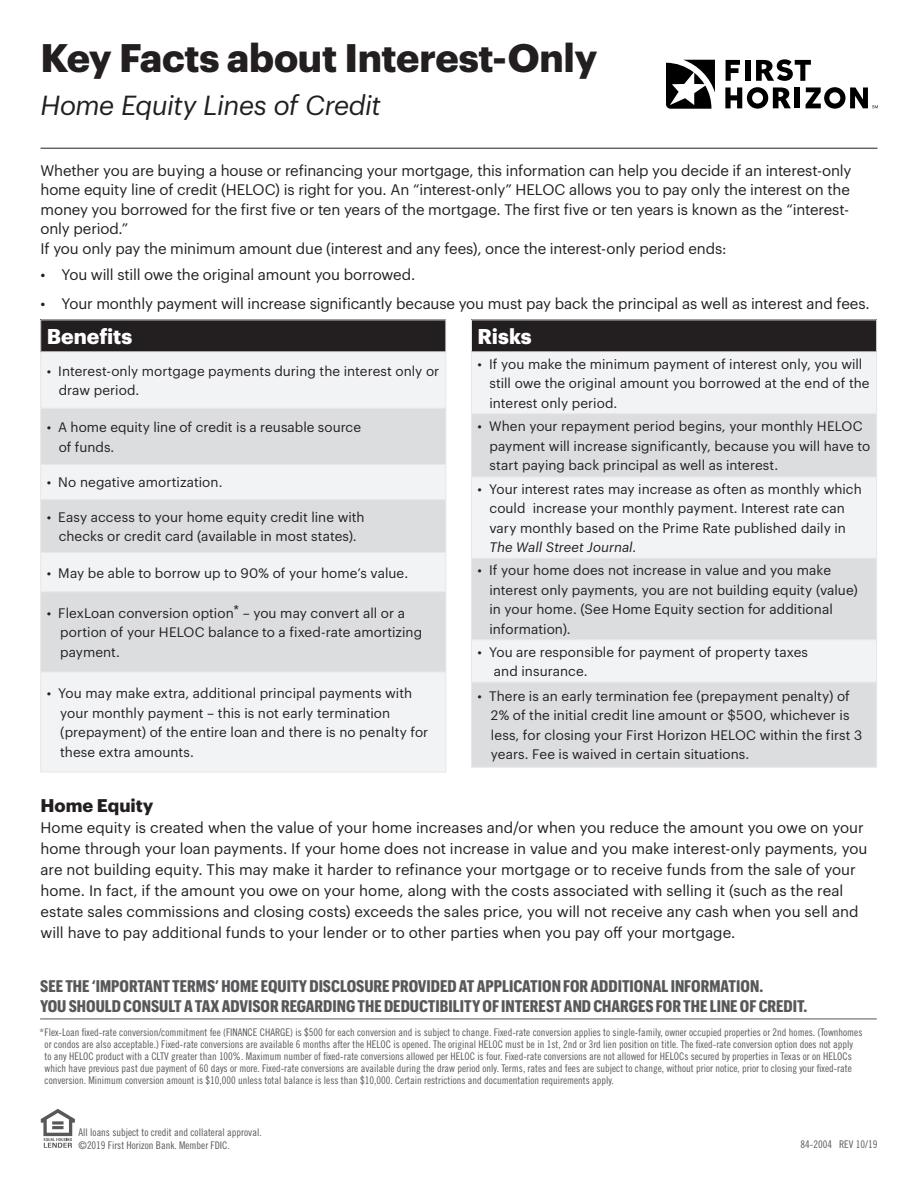
<style>
.page{position:relative;width:918px;height:1188px;background:#fff}
.page>*{position:absolute;margin:0;border:0;box-sizing:border-box;transform-origin:0 0}
.t1{font:700 39px "Graphik";letter-spacing:-.01em;color:#231f20}
.t2{font:italic 27px "Graphik";letter-spacing:-.015em;color:#231f20}
.t3{font:700 21px "Graphik";color:#fff}
.t4{font:700 18px "Graphik";color:#231f20}
.t5{font:700 16.5px "Graphik Cond";color:#57585a}
.t6{font:15px/21px "Graphik";letter-spacing:-.005em;color:#231f20}
.t7{font:13.5px/19.5px "Graphik";letter-spacing:.005em;color:#231f20}
.disclaimer{font:10.5px/12px "Trade Gothic Cond Eighteen";color:#57585a}
.s1{font-style:italic}
</style>
<div class="page">
<hr style="left:40px;top:148px;width:838px;height:1px;background:#231f20">
<div style="left:41px;top:320px;width:405px;height:32px;background:#231f20"></div>
<div style="left:41px;top:353px;width:405px;height:419px;background:#f2f3f4"></div>
<svg style="left:41px;top:409px;width:405px;height:263px;fill:#dcdddf"></svg>
<hr style="left:40px;top:320px;width:406px;height:1px;background:#e6e7e9">
<hr style="left:40px;top:320px;width:1px;height:32px;background:#e6e7e9">
<hr style="left:446px;top:320px;width:1px;height:32px;background:#e6e7e9">
<hr style="left:40px;top:352px;width:406px;height:1px;background:#e6e7e9">
<hr style="left:40px;top:352px;width:1px;height:56px;background:#e6e7e9">
<hr style="left:446px;top:352px;width:1px;height:56px;background:#e6e7e9">
<hr style="left:40px;top:408px;width:406px;height:1px;background:#e6e7e9">
<hr style="left:40px;top:408px;width:1px;height:56px;background:#e6e7e9">
<hr style="left:446px;top:408px;width:1px;height:56px;background:#e6e7e9">
<hr style="left:40px;top:464px;width:406px;height:1px;background:#e6e7e9">
<hr style="left:40px;top:465px;width:1px;height:34px;background:#e6e7e9">
<hr style="left:446px;top:465px;width:1px;height:34px;background:#e6e7e9">
<hr style="left:40px;top:499px;width:406px;height:1px;background:#e6e7e9">
<hr style="left:40px;top:500px;width:1px;height:52px;background:#e6e7e9">
<hr style="left:446px;top:500px;width:1px;height:52px;background:#e6e7e9">
<hr style="left:40px;top:552px;width:406px;height:1px;background:#e6e7e9">
<hr style="left:40px;top:553px;width:1px;height:39px;background:#e6e7e9">
<hr style="left:446px;top:553px;width:1px;height:39px;background:#e6e7e9">
<hr style="left:40px;top:592px;width:406px;height:1px;background:#e6e7e9">
<hr style="left:40px;top:592px;width:1px;height:80px;background:#e6e7e9">
<hr style="left:446px;top:592px;width:1px;height:80px;background:#e6e7e9">
<hr style="left:40px;top:672px;width:406px;height:1px;background:#e6e7e9">
<hr style="left:40px;top:672px;width:1px;height:100px;background:#e6e7e9">
<hr style="left:446px;top:672px;width:1px;height:100px;background:#e6e7e9">
<hr style="left:40px;top:772px;width:406px;height:1px;background:#e6e7e9">
<div style="left:471px;top:320px;width:406px;height:32px;background:#231f20"></div>
<div style="left:472px;top:353px;width:404px;height:61px;background:#f2f3f4"></div>
<svg style="left:472px;top:415px;width:404px;height:352px;fill:#dcdddf"></svg>
<hr style="left:471px;top:320px;width:406px;height:1px;background:#e6e7e9">
<hr style="left:471px;top:320px;width:1px;height:32px;background:#e6e7e9">
<hr style="left:876px;top:320px;width:1px;height:32px;background:#e6e7e9">
<hr style="left:471px;top:352px;width:406px;height:1px;background:#e6e7e9">
<hr style="left:471px;top:352px;width:1px;height:62px;background:#e6e7e9">
<hr style="left:876px;top:352px;width:1px;height:62px;background:#e6e7e9">
<hr style="left:471px;top:414px;width:406px;height:1px;background:#e6e7e9">
<hr style="left:471px;top:414px;width:1px;height:63px;background:#e6e7e9">
<hr style="left:876px;top:414px;width:1px;height:63px;background:#e6e7e9">
<hr style="left:471px;top:477px;width:406px;height:1px;background:#e6e7e9">
<hr style="left:471px;top:477px;width:1px;height:81px;background:#e6e7e9">
<hr style="left:876px;top:477px;width:1px;height:81px;background:#e6e7e9">
<hr style="left:471px;top:558px;width:406px;height:1px;background:#e6e7e9">
<hr style="left:471px;top:559px;width:1px;height:81px;background:#e6e7e9">
<hr style="left:876px;top:559px;width:1px;height:81px;background:#e6e7e9">
<hr style="left:471px;top:640px;width:406px;height:1px;background:#e6e7e9">
<hr style="left:471px;top:640px;width:1px;height:42px;background:#e6e7e9">
<hr style="left:876px;top:640px;width:1px;height:42px;background:#e6e7e9">
<hr style="left:471px;top:682px;width:406px;height:1px;background:#e6e7e9">
<hr style="left:471px;top:682px;width:1px;height:85px;background:#e6e7e9">
<hr style="left:876px;top:682px;width:1px;height:85px;background:#e6e7e9">
<hr style="left:471px;top:767px;width:406px;height:1px;background:#e6e7e9">
<hr style="left:40px;top:1019px;width:837px;height:1px;background:#57585a">
<svg style="left:41px;top:1109px;width:34px;height:39px"></svg>
<svg style="left:726px;top:60px;width:14px;height:21px"></svg>
<div style="left:745px;top:60px;width:5px;height:21px;background:#000"></div>
<svg style="left:756px;top:59px;width:55px;height:22px"></svg>
<svg style="left:666px;top:60px;width:49px;height:49px"></svg>
<div style="left:795px;top:87px;width:5px;height:21px;background:#000"></div>
<svg style="left:725px;top:87px;width:66px;height:22px"></svg>
<svg style="left:806px;top:87px;width:72px;height:22px"></svg>
<p class="t1" style="left:40px;top:28px;width:558px">Key Facts about Interest-Only</p>
<p class="t2" style="left:40px;top:85px;width:342px">Home Equity Lines of Credit</p>
<p class="t6" style="left:40px;top:160px;width:813px;line-height:19.5px">Whether you are buying a house or refinancing your mortgage, this information can help you decide if an interest-only home equity line of credit (HELOC) is right for you. An “interest-only” HELOC allows you to pay only the interest on the money you borrowed for the first five or ten years of the mortgage. The first five or ten years is known as the “interest&shy;only period.”<br>If you only pay the minimum amount due (interest and any fees), once the interest-only period ends:</p>
<p class="t6" style="left:40px;top:263px;width:376px">• You will still owe the original amount you borrowed.</p>
<p class="t6" style="left:40px;top:292px;width:831px">• Your monthly payment will increase significantly because you must pay back the principal as well as interest and fees.</p>
<p class="t3" style="left:47px;top:320px;width:87px">Benefits</p>
<p class="t7" style="left:59px;top:360px;width:382px;text-indent:-12px">• Interest-only mortgage payments during the interest only or draw period.</p>
<p class="t7" style="left:59px;top:416px;width:304px;text-indent:-12px">• A home equity line of credit is a reusable source of funds.</p>
<p class="t7" style="left:47px;top:472px;width:177px">• No negative amortization.</p>
<p class="t7" style="left:47px;top:506px;width:320px;text-align:center">• Easy access to your home equity credit line with checks or credit card (available in most states).</p>
<p class="t7" style="left:47px;top:562px;width:363px">• May be able to borrow up to 90% of your home’s value.</p>
<p class="t7" style="left:60px;top:602px;width:364px;text-indent:-14px">• FlexLoan conversion option* – you may convert all or a portion of your HELOC balance to a fixed-rate amortizing payment.</p>
<p class="t7" style="left:60px;top:682px;width:370px;text-indent:-14px">• You may make extra, additional principal payments with your monthly payment – this is not early termination (prepayment) of the entire loan and there is no penalty for these extra amounts.</p>
<p class="t3" style="left:477px;top:320px;width:56px">Risks</p>
<p class="t7" style="left:489px;top:353px;width:382px;text-indent:-12px">• If you make the minimum payment of interest only, you will still owe the original amount you borrowed at the end of the interest only period.</p>
<p class="t7" style="left:489px;top:416px;width:382px;text-indent:-12px">• When your repayment period begins, your monthly HELOC payment will increase significantly, because you will have to start paying back principal as well as interest.</p>
<p class="t7" style="left:489px;top:478px;width:374px;text-indent:-12px">• Your interest rates may increase as often as monthly which could increase your monthly payment. Interest rate can vary monthly based on the Prime Rate published daily in <span class="s1">The Wall Street Journal.</span></p>
<p class="t7" style="left:489px;top:560px;width:370px;text-indent:-12px">• If your home does not increase in value and you make interest only payments, you are not building equity (value) in your home. (See Home Equity section for additional information).</p>
<p class="t7" style="left:494px;top:641px;width:316px;text-indent:-16px">• You are responsible for payment of property taxes and insurance.</p>
<p class="t7" style="left:491px;top:685px;width:373px;text-indent:-14px">• There is an early termination fee (prepayment penalty) of 2% of the initial credit line amount or $500, whichever is less, for closing your First Horizon HELOC within the first 3 years. Fee is waived in certain situations.</p>
<p class="t4" style="left:40px;top:792px;width:115px">Home Equity</p>
<p class="t6" style="left:40px;top:816px;width:829px">Home equity is created when the value of your home increases and/or when you reduce the amount you owe on your home through your loan payments. If your home does not increase in value and you make interest-only payments, you are not building equity. This may make it harder to refinance your mortgage or to receive funds from the sale of your home. In fact, if the amount you owe on your home, along with the costs associated with selling it (such as the real estate sales commissions and closing costs) exceeds the sales price, you will not receive any cash when you sell and will have to pay additional funds to your lender or to other parties when you pay off your mortgage.</p>
<p class="t5" style="left:40px;top:974px;width:725px">SEE THE ‘IMPORTANT TERMS’ HOME EQUITY DISCLOSURE PROVIDED AT APPLICATION FOR ADDITIONAL INFORMATION.</p>
<p class="t5" style="left:40px;top:994px;width:769px">YOU SHOULD CONSULT A TAX ADVISOR REGARDING THE DEDUCTIBILITY OF INTEREST AND CHARGES FOR THE LINE OF CREDIT.</p>
<p class="disclaimer" style="left:45px;top:1026px;width:819px;text-indent:-5px">*Flex-Loan fixed-rate conversion/commitment fee (FINANCE CHARGE) is $500 for each conversion and is subject to change. Fixed-rate conversion applies to single-family, owner occupied properties or 2nd homes. (Townhomes or condos are also acceptable.) Fixed-rate conversions are available 6 months after the HELOC is opened. The original HELOC must be in 1st, 2nd or 3rd lien position on title. The fixed-rate conversion option does not apply to any HELOC product with a CLTV greater than 100%. Maximum number of fixed-rate conversions allowed per HELOC is four. Fixed-rate conversions are not allowed for HELOCs secured by properties in Texas or on HELOCs which have previous past due payment of 60 days or more. Fixed-rate conversions are available during the draw period only. Terms, rates and fees are subject to change, without prior notice, prior to closing your fixed-rate conversion. Minimum conversion amount is $10,000 unless total balance is less than $10,000. Certain restrictions and documentation requirements apply.</p>
<p class="disclaimer" style="left:79px;top:1126px;width:185px">All loans subject to credit and collateral approval.</p>
<p class="disclaimer" style="left:79px;top:1139px;width:153px">©2019 First Horizon Bank. Member FDIC.</p>
<p class="disclaimer" style="left:801px;top:1138px;width:78px">84-2004 REV 10/19</p>
</div>
